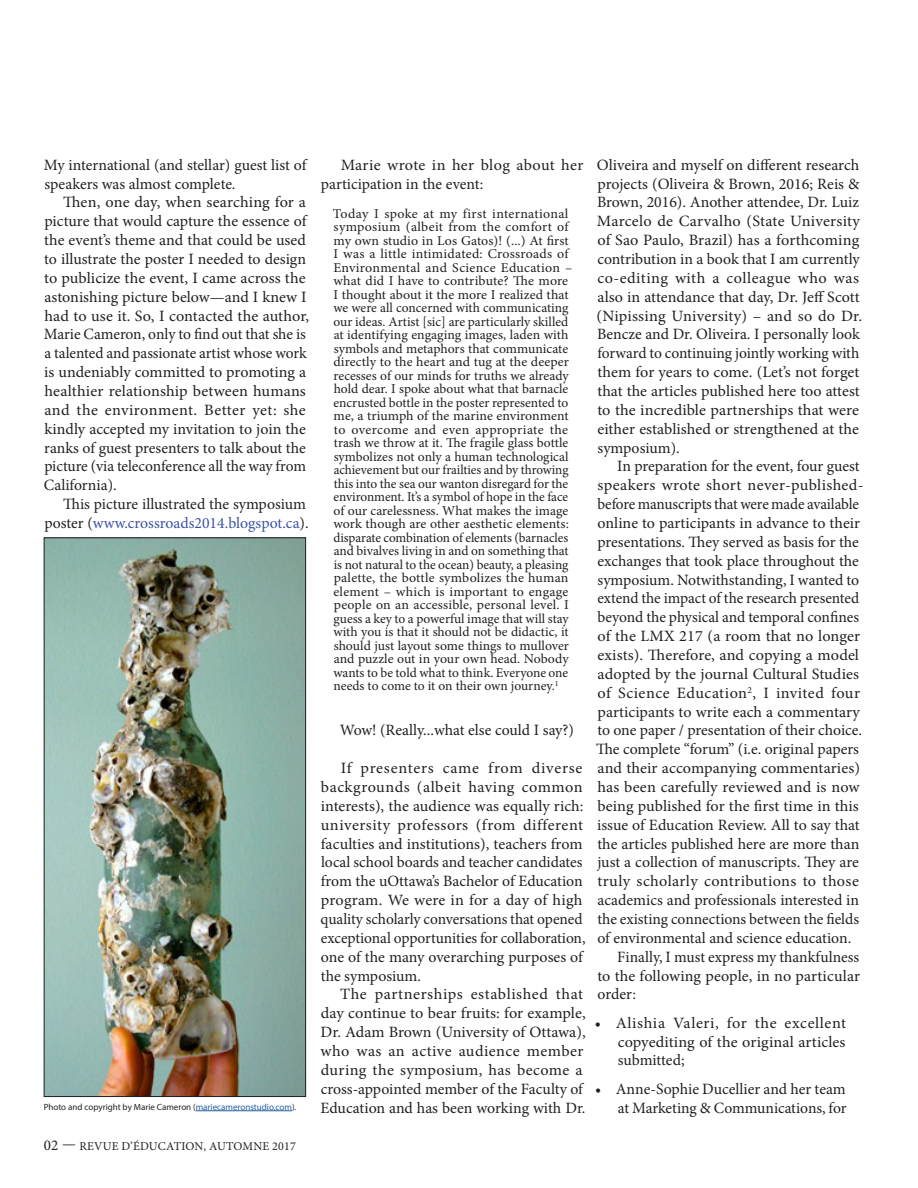
<style>
.page{position:relative;width:918px;height:1188px;background:#fff}
.page>*{position:absolute;margin:0;border:0;box-sizing:border-box;transform-origin:0 0}
.t1{font:15.75px/18.9px "Minion Pro";color:#231f20}
.t2{font:15.75px "Minion Pro";letter-spacing:.02em;color:#231f20}
.t3{font:15.75px "Minion Pro";letter-spacing:.03em;color:#231f20}
.t4{font:13.5px/13.5px "Minion Pro";color:#231f20}
.t5{font:12px "Minion Pro";letter-spacing:.015em;color:#231f20}
.t6{font:9px "Myriad Pro";color:#231f20}
.s1{color:#3953a4}
.s2{color:#215e9e}
.s3{font-size:15px}
</style>
<div class="page">
<hr style="left:196px;top:1111px;width:96px;height:1px;background:#215e9e">
<img style="left:46px;top:539px;width:258px;height:556px">
<div style="left:44px;top:537px;width:262px;height:560px;border:1px solid #231f20"></div>
<p class="t1" style="left:44px;top:155px;width:264px">My international (and stellar) guest list of speakers was almost complete.</p>
<p class="t1" style="left:44px;top:193px;width:267px;text-indent:19px">Then, one day, when searching for a picture that would capture the essence of the event’s theme and that could be used to illustrate the poster I needed to design to publicize the event, I came across the astonishing picture below—and I knew I had to use it. So, I contacted the author, Marie Cameron, only to find out that she is a talented and passionate artist whose work is undeniably committed to promoting a healthier relationship between humans and the environment. Better yet: she kindly accepted my invitation to join the ranks of guest presenters to talk about the picture (via teleconference all the way from California).</p>
<p class="t1" style="left:44px;top:495px;width:266px;text-align:right">This picture illustrated the symposium poster (<span class="s1">www.crossroads2014.blogspot.ca</span>).</p>
<p class="t6" style="left:44px;top:1101px;width:254px">Photo and copyright by Marie Cameron (<span class="s2">mariecameronstudio.com</span>).</p>
<p class="t5" style="left:44px;top:1138px;width:254px"><span class="s3">02 —</span> REVUE D’ÉDUCATION, AUTOMNE 2017</p>
<p class="t1" style="left:321px;top:155px;width:264px;text-indent:20px">Marie wrote in her blog about her participation in the event:</p>
<p class="t4" style="left:333px;top:207px;width:241px">Today I spoke at my first international symposium (albeit from the comfort of my own studio in Los Gatos)! (...) At first I was a little intimidated: Crossroads of Environmental and Science Education – what did I have to contribute? The more I thought about it the more I realized that we were all concerned with communicating our ideas. Artist [sic] are particularly skilled at identifying engaging images, laden with symbols and metaphors that communicate directly to the heart and tug at the deeper recesses of our minds for truths we already hold dear. I spoke about what that barnacle encrusted bottle in the poster represented to me, a triumph of the marine environment to overcome and even appropriate the trash we throw at it. The fragile glass bottle symbolizes not only a human technological achievement but our frailties and by throwing this into the sea our wanton disregard for the environment. It’s a symbol of hope in the face of our carelessness. What makes the image work though are other aesthetic elements: disparate combination of elements (barnacles and bivalves living in and on something that is not natural to the ocean) beauty, a pleasing palette, the bottle symbolizes the human element – which is important to engage people on an accessible, personal level. I guess a key to a powerful image that will stay with you is that it should not be didactic, it should just layout some things to mullover and puzzle out in your own head. Nobody wants to be told what to think. Everyone one needs to come to it on their own journey.<sup>1</sup></p>
<p class="t1" style="left:340px;top:721px;width:236px">Wow! (Really...what else could I say?)</p>
<p class="t1" style="left:321px;top:759px;width:266px;text-indent:20px">If presenters came from diverse backgrounds (albeit having common interests), the audience was equally rich: university professors (from different faculties and institutions), teachers from local school boards and teacher candidates from the uOttawa’s Bachelor of Education program. We were in for a day of high quality scholarly conversations that opened exceptional opportunities for collaboration, one of the many overarching purposes of the symposium.</p>
<p class="t1" style="left:320px;top:985px;width:267px;text-indent:20px">The partnerships established that day continue to bear fruits: for example, Dr. Adam Brown (University of Ottawa), who was an active audience member during the symposium, has become a cross-appointed member of the Faculty of Education and has been working with Dr.</p>
<p class="t1" style="left:597px;top:155px;width:267px">Oliveira and myself on different research projects (Oliveira &amp; Brown, 2016; Reis &amp; Brown, 2016). Another attendee, Dr. Luiz Marcelo de Carvalho (State University of Sao Paulo, Brazil) has a forthcoming contribution in a book that I am currently co-editing with a colleague who was also in attendance that day, Dr. Jeff Scott (Nipissing University) – and so do Dr.<br>Bencze and Dr. Oliveira. I personally look forward to continuing jointly working with them for years to come. (Let’s not forget that the articles published here too attest to the incredible partnerships that were either established or strengthened at the symposium).</p>
<p class="t1" style="left:617px;top:457px;width:244px">In preparation for the event, four guest</p>
<p class="t2" style="left:598px;top:475px;width:268px">speakers wrote short never-published-</p>
<p class="t1" style="left:598px;top:495px;width:263px">before manuscripts that were made available</p>
<p class="t1" style="left:597px;top:514px;width:264px">online to participants in advance to their</p>
<p class="t1" style="left:598px;top:532px;width:263px">presentations. They served as basis for the</p>
<p class="t1" style="left:597px;top:551px;width:263px">exchanges that took place throughout the</p>
<p class="t1" style="left:598px;top:570px;width:263px">symposium. Notwithstanding, I wanted to</p>
<p class="t1" style="left:597px;top:589px;width:263px">extend the impact of the research presented</p>
<p class="t1" style="left:598px;top:608px;width:263px">beyond the physical and temporal confines</p>
<p class="t1" style="left:597px;top:627px;width:264px">of the LMX 217 (a room that no longer</p>
<p class="t1" style="left:597px;top:646px;width:263px">exists). Therefore, and copying a model</p>
<p class="t1" style="left:598px;top:664px;width:263px">adopted by the journal Cultural Studies</p>
<p class="t3" style="left:597px;top:682px;width:264px">of Science Education<sup>2</sup>, I invited four</p>
<p class="t1" style="left:598px;top:702px;width:264px">participants to write each a commentary</p>
<p class="t1" style="left:597px;top:721px;width:266px">to one paper / presentation of their choice.</p>
<p class="t1" style="left:596px;top:740px;width:265px">The complete “forum” (i.e. original papers</p>
<p class="t1" style="left:598px;top:759px;width:264px">and their accompanying commentaries)</p>
<p class="t1" style="left:598px;top:778px;width:264px">has been carefully reviewed and is now</p>
<p class="t1" style="left:598px;top:796px;width:263px">being published for the first time in this</p>
<p class="t1" style="left:597px;top:815px;width:264px">issue of Education Review. All to say that</p>
<p class="t1" style="left:597px;top:834px;width:264px">the articles published here are more than</p>
<p class="t1" style="left:597px;top:853px;width:263px">just a collection of manuscripts. They are</p>
<p class="t2" style="left:597px;top:871px;width:263px">truly scholarly contributions to those</p>
<p class="t1" style="left:598px;top:891px;width:263px">academics and professionals interested in</p>
<p class="t1" style="left:597px;top:910px;width:263px">the existing connections between the fields</p>
<p class="t1" style="left:597px;top:928px;width:255px">of environmental and science education.</p>
<p class="t1" style="left:617px;top:947px;width:243px">Finally, I must express my thankfulness</p>
<p class="t1" style="left:597px;top:966px;width:264px">to the following people, in no particular</p>
<p class="t1" style="left:597px;top:985px;width:40px">order:</p>
<p class="t1" style="left:618px;top:1013px;width:230px;text-align:justify;text-indent:-23px">• Alishia Valeri, for the excellent copyediting of the original articles submitted;</p>
<p class="t1" style="left:595px;top:1079px;width:253px;text-align:right">• Anne-Sophie Ducellier and her team at Marketing &amp; Communications, for</p>
</div>
